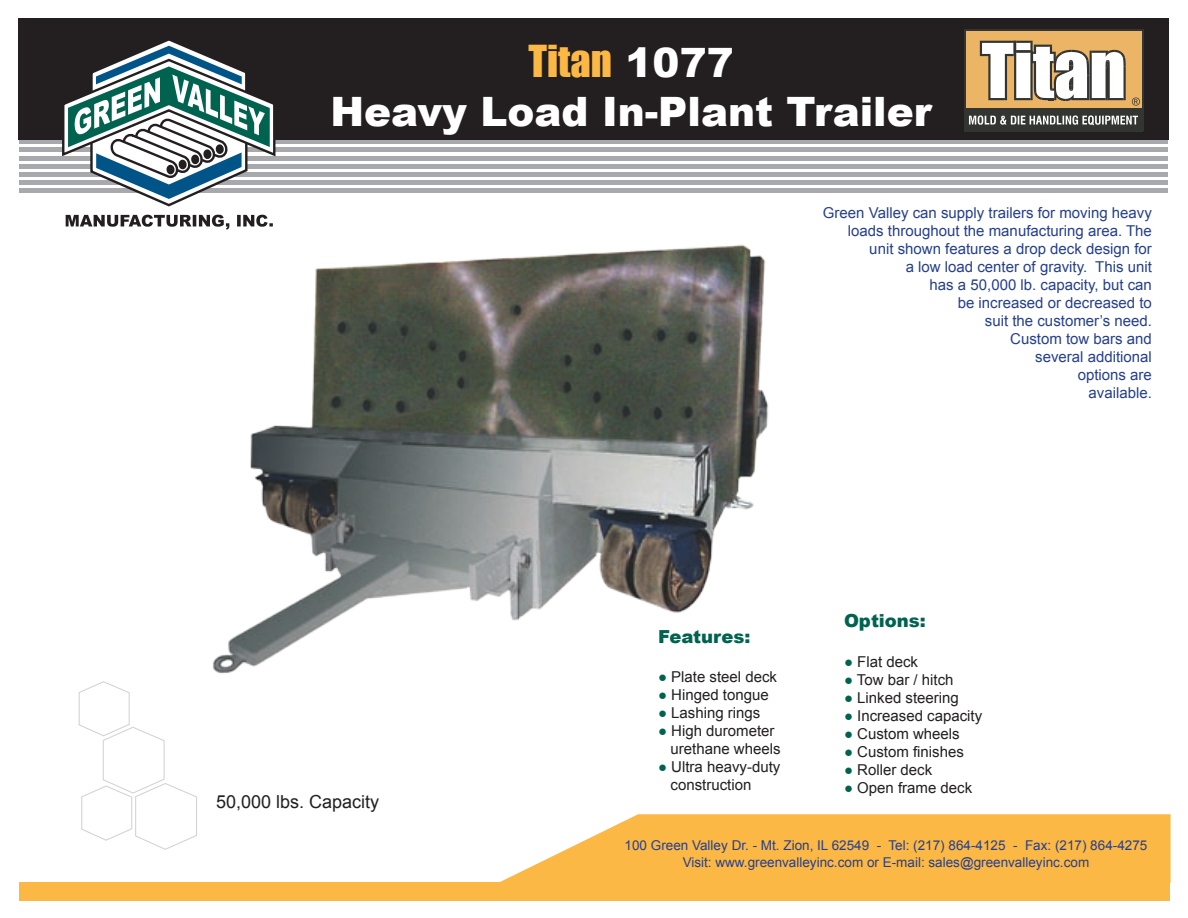
<style>
.page{position:relative;width:1188px;height:918px;background:#fff}
.page>*{position:absolute;margin:0;border:0;box-sizing:border-box;transform-origin:0 0}
.t1{font:900 40.5px "Arial";color:#fff}
.t2{font:40.5px "Impact";color:#fcb845}
.t3{font:18px "Arial";color:#231f20}
.t4{font:900 18px "Arial";color:#006350}
.t5{font:15px "Arial";color:#253f8e}
.t6{font:15px "Arial";color:#231f20}
.t7{font:13.5px "Arial";color:#253f8e}
.s1{font-family:"Arial";font-weight:900;color:#fff}
.s2{color:#006350}
</style>
<div class="page">
<hr style="left:20px;top:140px;width:1148px;height:4px;background:#a8a9ad">
<hr style="left:20px;top:148px;width:1148px;height:4px;background:#a8a9ad">
<hr style="left:20px;top:156px;width:1148px;height:4px;background:#a8a9ad">
<hr style="left:20px;top:164px;width:1148px;height:4px;background:#a8a9ad">
<hr style="left:20px;top:173px;width:1148px;height:4px;background:#a8a9ad">
<hr style="left:20px;top:181px;width:1148px;height:4px;background:#a8a9ad">
<hr style="left:20px;top:189px;width:1148px;height:4px;background:#a8a9ad">
<div style="left:19px;top:19px;width:1150px;height:121px;background:#231f20"></div>
<svg style="left:964px;top:30px;width:180px;height:101px"></svg>
<div style="left:966px;top:32px;width:176px;height:97px;background:#ecb465"></div>
<svg style="left:980px;top:41px;width:146px;height:60px"></svg>
<div style="left:964px;top:108px;width:179px;height:23px;background:#323531"></div>
<svg style="left:969px;top:115px;width:169px;height:10px"></svg>
<svg style="left:1132px;top:98px;width:8px;height:8px"></svg>
<svg style="left:66px;top:215px;width:207px;height:13px"></svg>
<svg style="left:60px;top:40px;width:217px;height:167px"></svg>
<svg style="left:500px;top:814px;width:671px;height:69px;background:#fcc05a"></svg>
<svg style="left:78px;top:681px;width:119px;height:169px"></svg>
<div style="left:19px;top:882px;width:1150px;height:19px;background:#fcb845"></div>
<img style="left:213px;top:228px;width:556px;height:446px">
<p class="t2" style="left:528px;top:30px;width:207px">Titan <span class="s1">1077</span></p>
<p class="t1" style="left:330px;top:82px;width:603px">Heavy Load In-Plant Trailer</p>
<p class="t3" style="left:216px;top:790px;width:165px">50,000 lbs. Capacity</p>
<p class="t5" style="left:823px;top:203px;width:331px">Green Valley can supply trailers for moving heavy</p>
<p class="t5" style="left:848px;top:221px;width:306px">loads throughout the manufacturing area. The</p>
<p class="t5" style="left:869px;top:239px;width:284px">unit shown features a drop deck design for</p>
<p class="t5" style="left:906px;top:257px;width:248px">a low load center of gravity. This unit</p>
<p class="t5" style="left:930px;top:275px;width:224px">has a 50,000 lb. capacity, but can</p>
<p class="t5" style="left:958px;top:293px;width:196px">be increased or decreased to</p>
<p class="t5" style="left:985px;top:311px;width:169px">suit the customer’s need.</p>
<p class="t5" style="left:1010px;top:329px;width:143px">Custom tow bars and</p>
<p class="t5" style="left:1035px;top:347px;width:118px">several additional</p>
<p class="t5" style="left:1078px;top:365px;width:76px">options are</p>
<p class="t5" style="left:1089px;top:383px;width:65px">available.</p>
<p class="t4" style="left:658px;top:623px;width:94px">Features:</p>
<p class="t6" style="left:658px;top:667px;width:121px"><span class="s2">●</span> Plate steel deck</p>
<p class="t6" style="left:658px;top:685px;width:112px"><span class="s2">●</span> Hinged tongue</p>
<p class="t6" style="left:658px;top:703px;width:104px"><span class="s2">●</span> Lashing rings</p>
<p class="t6" style="left:658px;top:721px;width:118px"><span class="s2">●</span> High durometer</p>
<p class="t6" style="left:671px;top:739px;width:112px">urethane wheels</p>
<p class="t6" style="left:658px;top:757px;width:124px"><span class="s2">●</span> Ultra heavy-duty</p>
<p class="t6" style="left:671px;top:775px;width:82px">construction</p>
<p class="t4" style="left:844px;top:608px;width:83px">Options:</p>
<p class="t6" style="left:844px;top:652px;width:76px"><span class="s2">●</span> Flat deck</p>
<p class="t6" style="left:844px;top:670px;width:111px"><span class="s2">●</span> Tow bar / hitch</p>
<p class="t6" style="left:844px;top:688px;width:116px"><span class="s2">●</span> Linked steering</p>
<p class="t6" style="left:844px;top:706px;width:140px"><span class="s2">●</span> Increased capacity</p>
<p class="t6" style="left:844px;top:724px;width:117px"><span class="s2">●</span> Custom wheels</p>
<p class="t6" style="left:844px;top:742px;width:121px"><span class="s2">●</span> Custom finishes</p>
<p class="t6" style="left:844px;top:760px;width:90px"><span class="s2">●</span> Roller deck</p>
<p class="t6" style="left:844px;top:778px;width:130px"><span class="s2">●</span> Open frame deck</p>
<p class="t7" style="left:625px;top:837px;width:524px">100 Green Valley Dr. - Mt. Zion, IL 62549 - Tel: (217) 864-4125 - Fax: (217) 864-4275</p>
<p class="t7" style="left:683px;top:853px;width:408px">Visit: www.greenvalleyinc.com or E-mail: sales@greenvalleyinc.com</p>
</div>
